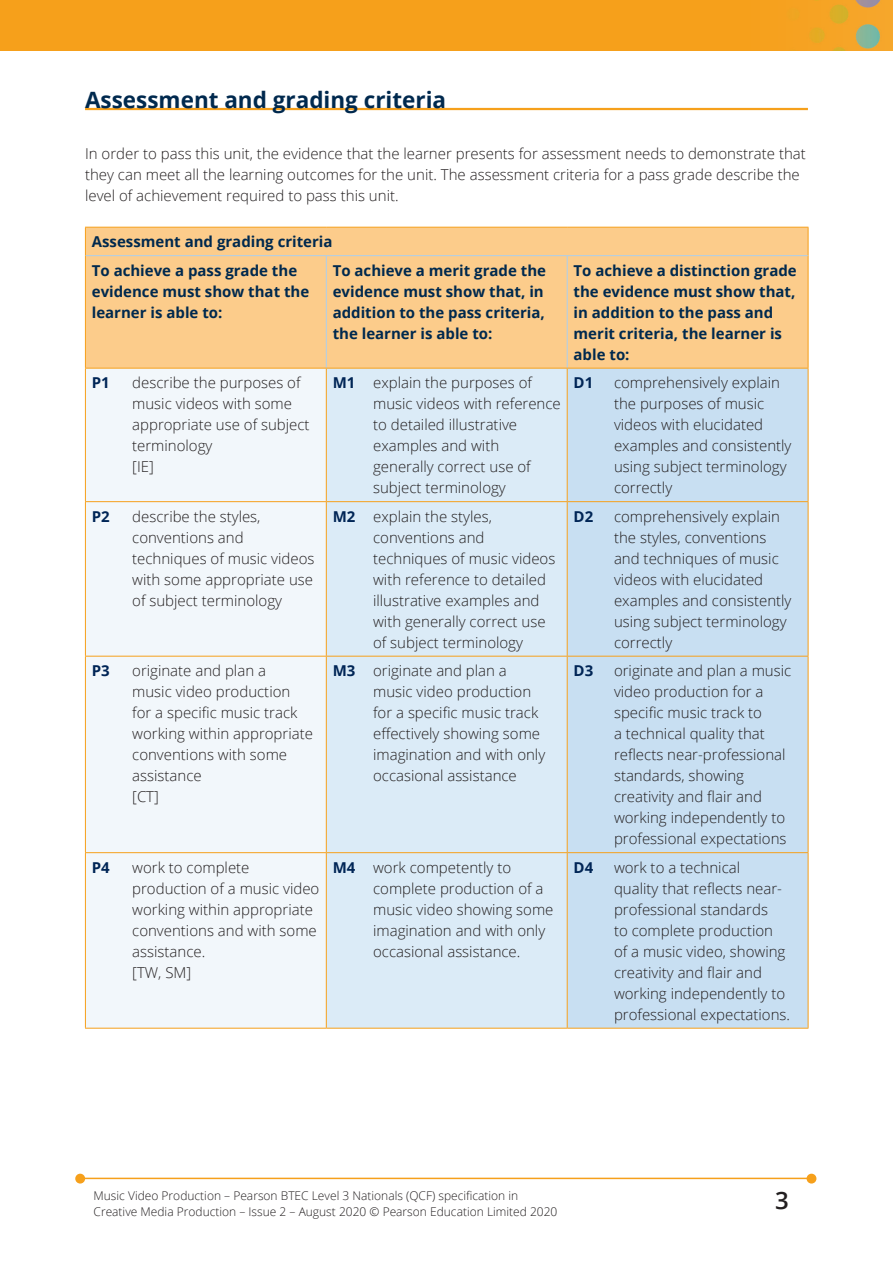
<style>
.page{position:relative;width:893px;height:1263px;background:#fff}
.page>*{position:absolute;margin:0;border:0;box-sizing:border-box;transform-origin:0 0}
.t1{font:600 24px "Open Sans";color:#231f20}
.hb-guide{font:700 22.5px "Open Sans";color:#00294e}
.table_text-indented{font:300 15px/21px "Open Sans";color:#231f20}
.table_head{font:700 15px/21px "Open Sans";color:#00294e}
.text{font:300 15px/21px "Open Sans";color:#231f20}
.table_text-indented-2{font:700 15px "Open Sans";color:#002556}
.t2{font:300 12px/16.5px "Open Sans";color:#231f20}
.s1{font-weight:700;color:#002556}
</style>
<div class="page">
<img style="left:0;top:0;width:893px;height:51px">
<hr style="left:82px;top:1178px;width:728px;height:1px;background:#f6a01b">
<div style="left:807px;top:1174px;width:9px;height:9px;background:#f6a01b;border-radius:50%"></div>
<div style="left:807px;top:1174px;width:9px;height:9px;border:2px solid #f6a01b;border-radius:50%"></div>
<div style="left:76px;top:1174px;width:8px;height:9px;background:#f6a01b;border-radius:50%"></div>
<div style="left:75px;top:1174px;width:10px;height:9px;border:2px solid #f6a01b;border-radius:50%"></div>
<hr style="left:85px;top:108px;width:723px;height:2px;background:#f6a01b">
<div style="left:86px;top:228px;width:722px;height:140px;background:#fccc8b"></div>
<div style="left:86px;top:369px;width:240px;height:659px;background:#f2f7fb"></div>
<div style="left:327px;top:369px;width:240px;height:659px;background:#dbebf7"></div>
<div style="left:568px;top:369px;width:240px;height:659px;background:#c8dff2"></div>
<svg style="left:85px;top:228px;width:1px;height:28px"></svg>
<svg style="left:808px;top:228px;width:1px;height:28px"></svg>
<hr style="left:85px;top:227px;width:241px;height:1px;background:#f6a01b">
<hr style="left:326px;top:227px;width:241px;height:1px;background:#f6a01b">
<hr style="left:567px;top:227px;width:241px;height:1px;background:#f6a01b">
<hr style="left:85px;top:256px;width:1px;height:112px;background:#f6a01b">
<hr style="left:86px;top:255px;width:240px;height:1px;background:#accfed">
<hr style="left:326px;top:256px;width:1px;height:112px;background:#accfed">
<hr style="left:326px;top:255px;width:241px;height:1px;background:#accfed">
<hr style="left:567px;top:256px;width:1px;height:112px;background:#accfed">
<hr style="left:808px;top:256px;width:1px;height:112px;background:#f6a01b">
<hr style="left:567px;top:255px;width:241px;height:1px;background:#accfed">
<hr style="left:85px;top:368px;width:1px;height:133px;background:#f6a01b">
<hr style="left:85px;top:368px;width:241px;height:1px;background:#f6a01b">
<hr style="left:326px;top:368px;width:1px;height:133px;background:#f6a01b">
<hr style="left:326px;top:368px;width:241px;height:1px;background:#f6a01b">
<hr style="left:567px;top:368px;width:1px;height:133px;background:#f6a01b">
<hr style="left:808px;top:368px;width:1px;height:133px;background:#f6a01b">
<hr style="left:567px;top:368px;width:241px;height:1px;background:#f6a01b">
<hr style="left:326px;top:502px;width:1px;height:154px;background:#f6a01b">
<hr style="left:567px;top:502px;width:1px;height:154px;background:#f6a01b">
<hr style="left:85px;top:502px;width:1px;height:154px;background:#f6a01b">
<hr style="left:808px;top:502px;width:1px;height:154px;background:#f6a01b">
<hr style="left:85px;top:501px;width:241px;height:1px;background:#f6a01b">
<hr style="left:326px;top:501px;width:241px;height:1px;background:#f6a01b">
<hr style="left:567px;top:501px;width:241px;height:1px;background:#f6a01b">
<hr style="left:326px;top:656px;width:1px;height:196px;background:#f6a01b">
<hr style="left:567px;top:656px;width:1px;height:196px;background:#f6a01b">
<hr style="left:85px;top:656px;width:1px;height:196px;background:#f6a01b">
<hr style="left:808px;top:656px;width:1px;height:196px;background:#f6a01b">
<hr style="left:85px;top:656px;width:241px;height:1px;background:#f6a01b">
<hr style="left:326px;top:656px;width:241px;height:1px;background:#f6a01b">
<hr style="left:567px;top:656px;width:241px;height:1px;background:#f6a01b">
<hr style="left:326px;top:853px;width:1px;height:175px;background:#f6a01b">
<hr style="left:567px;top:853px;width:1px;height:175px;background:#f6a01b">
<hr style="left:85px;top:1028px;width:241px;height:1px;background:#f6a01b">
<hr style="left:326px;top:1028px;width:241px;height:1px;background:#f6a01b">
<hr style="left:567px;top:1028px;width:241px;height:1px;background:#f6a01b">
<hr style="left:85px;top:853px;width:1px;height:175px;background:#f6a01b">
<hr style="left:808px;top:853px;width:1px;height:175px;background:#f6a01b">
<hr style="left:85px;top:852px;width:241px;height:1px;background:#f6a01b">
<hr style="left:326px;top:852px;width:241px;height:1px;background:#f6a01b">
<hr style="left:567px;top:852px;width:241px;height:1px;background:#f6a01b">
<p class="hb-guide" style="left:85px;top:84px;width:363px">Assessment and grading criteria</p>
<p class="text" style="left:85px;top:143px;width:722px">In order to pass this unit, the evidence that the learner presents for assessment needs to demonstrate that they can meet all the learning outcomes for the unit. The assessment criteria for a pass grade describe the level of achievement required to pass this unit.</p>
<p class="table_head" style="left:92px;top:231px;width:242px">Assessment and grading criteria</p>
<p class="table_head" style="left:92px;top:259px;width:219px">To achieve a pass grade the evidence must show that the learner is able to:</p>
<p class="table_head" style="left:333px;top:259px;width:215px">To achieve a merit grade the evidence must show that, in addition to the pass criteria, the learner is able to:</p>
<p class="table_head" style="left:574px;top:259px;width:225px">To achieve a distinction grade the evidence must show that, in addition to the pass and merit criteria, the learner is able to:</p>
<p class="table_text-indented-2" style="left:92px;top:372px;width:19px">P1</p>
<p class="table_text-indented" style="left:132px;top:372px;width:179px">describe the purposes of music videos with some appropriate use of subject terminology<br>[IE]</p>
<p class="table_text-indented" style="left:373px;top:372px;width:189px;text-indent:-40px"><span class="s1">M1</span> explain the purposes of music videos with reference to detailed illustrative examples and with generally correct use of subject terminology</p>
<p class="table_text-indented-2" style="left:574px;top:372px;width:21px">D1</p>
<p class="table_text-indented" style="left:614px;top:372px;width:179px">comprehensively explain the purposes of music videos with elucidated examples and consistently using subject terminology correctly</p>
<p class="table_text-indented-2" style="left:92px;top:506px;width:19px">P2</p>
<p class="table_text-indented" style="left:132px;top:505px;width:184px">describe the styles, conventions and techniques of music videos with some appropriate use of subject terminology</p>
<p class="table_text-indented" style="left:373px;top:505px;width:184px;text-indent:-40px"><span class="s1">M2</span> explain the styles, conventions and techniques of music videos with reference to detailed illustrative examples and with generally correct use of subject terminology</p>
<p class="table_text-indented-2" style="left:574px;top:506px;width:21px">D2</p>
<p class="table_text-indented" style="left:614px;top:505px;width:179px">comprehensively explain the styles, conventions and techniques of music videos with elucidated examples and consistently using subject terminology correctly</p>
<p class="table_text-indented-2" style="left:92px;top:660px;width:19px">P3</p>
<p class="table_text-indented" style="left:132px;top:660px;width:182px">originate and plan a<br>music video production for a specific music track working within appropriate conventions with some assistance<br>[CT]</p>
<p class="table_text-indented" style="left:373px;top:660px;width:174px;text-indent:-40px"><span class="s1">M3</span> originate and plan a music video production for a specific music track effectively showing some imagination and with only occasional assistance</p>
<p class="table_text-indented-2" style="left:574px;top:660px;width:21px">D3</p>
<p class="table_text-indented" style="left:614px;top:660px;width:179px">originate and plan a music video production for a specific music track to<br>a technical quality that reflects near-professional standards, showing creativity and flair and working independently to professional expectations</p>
<p class="table_text-indented-2" style="left:92px;top:857px;width:19px">P4</p>
<p class="table_text-indented" style="left:132px;top:856px;width:189px">work to complete production of a music video working within appropriate conventions and with some assistance.<br>[TW, SM]</p>
<p class="table_text-indented" style="left:373px;top:856px;width:182px;text-indent:-40px"><span class="s1">M4</span> work competently to complete production of a music video showing some imagination and with only occasional assistance.</p>
<p class="table_text-indented-2" style="left:574px;top:857px;width:21px">D4</p>
<p class="table_text-indented" style="left:614px;top:856px;width:178px">work to a technical<br>quality that reflects near&shy;professional standards<br>to complete production of a music video, showing creativity and flair and working independently to professional expectations.</p>
<p class="t2" style="left:94px;top:1187px;width:465px">Music Video Production – Pearson BTEC Level 3 Nationals (QCF) specification in<br>Creative Media Production – Issue 2 – August 2020 © Pearson Education Limited 2020</p>
<h1 class="t1" style="left:775px;top:1184px;width:15px">3</h1>
</div>
